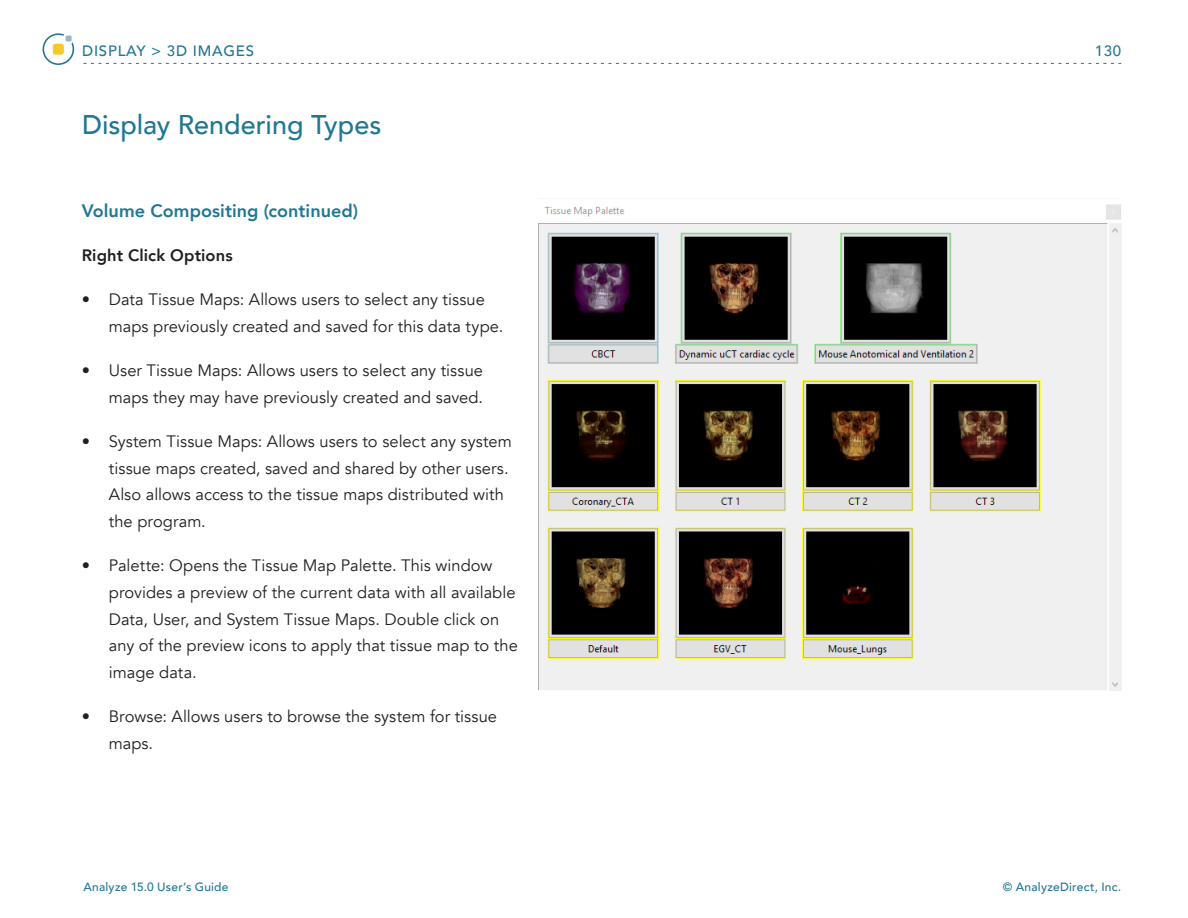
<style>
.page{position:relative;width:1188px;height:918px;background:#fff}
.page>*{position:absolute;margin:0;border:0;box-sizing:border-box;transform-origin:0 0}
.SubHead{font:500 27px "Avenir";color:#207793}
.Emphasis_Subhead{font:800 18px "Avenir";letter-spacing:.005em;color:#207793}
.t1{font:16.5px/26.7px "Avenir";color:#231f20}
.Emphasis_Subhead-2{font:800 16.5px "Avenir";letter-spacing:.005em;color:#231f20}
.t2{font:500 15px "Avenir";letter-spacing:.05em;color:#207793}
.t3{font:500 12px "Avenir";letter-spacing:.02em;color:#207793}
</style>
<div class="page">
<svg style="left:83px;top:63px;width:1038px;height:1px"></svg>
<svg style="left:43px;top:33px;width:31px;height:32px"></svg>
<img style="left:538px;top:204px;width:583px;height:487px">
<p class="t2" style="left:82px;top:38px;width:173px">DISPLAY &gt; 3D IMAGES</p>
<p class="SubHead" style="left:82px;top:101px;width:301px">Display Rendering Types</p>
<p class="Emphasis_Subhead" style="left:82px;top:197px;width:278px">Volume Compositing (continued)</p>
<p class="Emphasis_Subhead-2" style="left:82px;top:242px;width:152px">Right Click Options</p>
<p class="t1" style="left:109px;top:287px;width:396px;text-indent:-27px">• Data Tissue Maps: Allows users to select any tissue maps previously created and saved for this data type.</p>
<p class="t1" style="left:82px;top:357px;width:403px;text-align:right">• User Tissue Maps: Allows users to select any tissue maps they may have previously created and saved.</p>
<p class="t1" style="left:109px;top:428px;width:405px;text-indent:-27px">• System Tissue Maps: Allows users to select any system tissue maps created, saved and shared by other users.<br>Also allows access to the tissue maps distributed with the program.</p>
<p class="t1" style="left:109px;top:553px;width:411px;text-indent:-27px">• Palette: Opens the Tissue Map Palette. This window provides a preview of the current data with all available Data, User, and System Tissue Maps. Double click on any of the preview icons to apply that tissue map to the image data.</p>
<p class="t1" style="left:109px;top:703px;width:390px;text-indent:-27px">• Browse: Allows users to browse the system for tissue maps.</p>
<p class="t2" style="left:1095px;top:38px;width:28px">130</p>
<p class="t3" style="left:83px;top:876px;width:147px">Analyze 15.0 User’s Guide</p>
<p class="t3" style="left:1003px;top:876px;width:120px">© AnalyzeDirect, Inc.</p>
</div>
